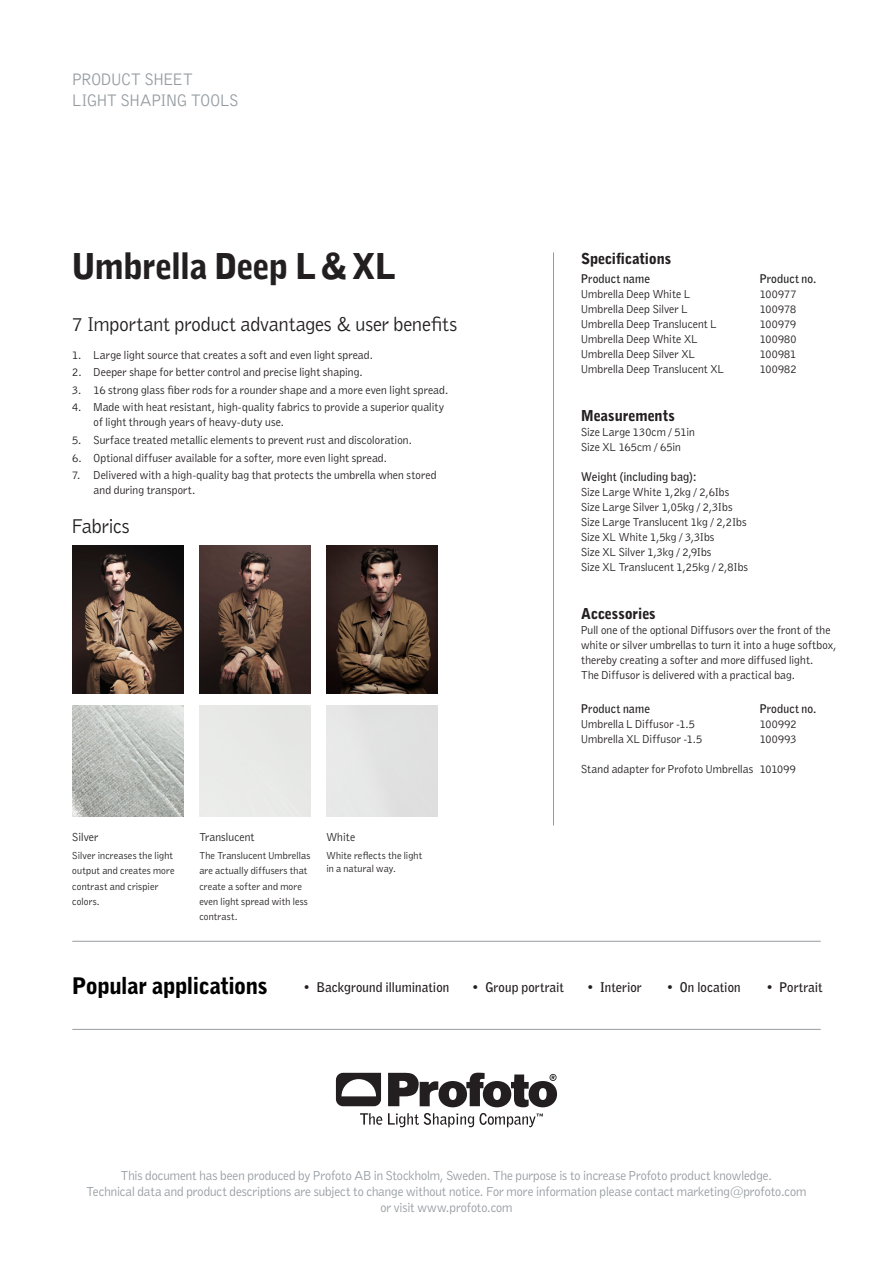
<style>
.page{position:relative;width:893px;height:1263px;background:#fff}
.page>*{position:absolute;margin:0;border:0;box-sizing:border-box;transform-origin:0 0}
.main_body{font:900 35.55px "Bell Gothic Profoto";letter-spacing:-.005em;color:#231f20}
.Rubrik_4_Mellan{font:900 22.8px "Bell Gothic Profoto";letter-spacing:-.005em;color:#000}
.Brödtext_Punkter{font:20.7px "Bell Gothic Profoto";color:#231f20}
.PRODUCT_SHEET{font:17.25px "Bell Gothic Profoto";letter-spacing:.015em;color:#959ca1}
.Rubrik_5_Liten{font:900 15px "Bell Gothic Profoto";letter-spacing:.01em;color:#231f20}
.t1{font:13.5px/16.2px "Bell Gothic Profoto";color:#959ca1;text-align:center}
.t2{font:700 13.35px "Bell Gothic Profoto";letter-spacing:.01em;color:#231f20}
.Brödtext_Specificati{font:12px/15px "Bell Gothic Profoto";letter-spacing:.015em;color:#231f20}
.Brödtext_Specificati-2{font:700 12px "Bell Gothic Profoto";letter-spacing:.015em;color:#231f20}
.Brödtext_Punkter-2{font:10.5px/12.6px "Bell Gothic Profoto";letter-spacing:.02em;color:#231f20}
</style>
<div class="page">
<svg style="left:360px;top:1113px;width:22px;height:12px"></svg>
<svg style="left:336px;top:1073px;width:45px;height:33px"></svg>
<svg style="left:388px;top:1073px;width:169px;height:34px"></svg>
<svg style="left:388px;top:1113px;width:155px;height:14px"></svg>
<hr style="left:72px;top:1029px;width:749px;height:1px;background:#959ca1">
<hr style="left:72px;top:941px;width:749px;height:1px;background:#959ca1">
<hr style="left:553px;top:252px;width:1px;height:573px;background:#959ca1">
<img style="left:72px;top:545px;width:111px;height:148px">
<img style="left:326px;top:545px;width:111px;height:148px">
<img style="left:199px;top:545px;width:111px;height:148px">
<img style="left:72px;top:705px;width:111px;height:111px">
<p class="PRODUCT_SHEET" style="left:72px;top:69px;width:122px">PRODUCT SHEET</p>
<p class="PRODUCT_SHEET" style="left:72px;top:90px;width:167px">LIGHT SHAPING TOOLS</p>
<p class="main_body" style="left:72px;top:244px;width:325px">Umbrella Deep L&amp;XL</p>
<p class="Brödtext_Punkter" style="left:72px;top:311px;width:386px">7 Important product advantages &amp; user benefits</p>
<p class="Brödtext_Specificati" style="left:72px;top:347px;width:302px">1. Large light source that creates a soft and even light spread.</p>
<p class="Brödtext_Specificati" style="left:72px;top:365px;width:292px">2. Deeper shape for better control and precise light shaping.</p>
<p class="Brödtext_Specificati" style="left:72px;top:382px;width:378px">3. 16 strong glass fiber rods for a rounder shape and a more even light spread.</p>
<p class="Brödtext_Specificati" style="left:94px;top:400px;width:352px;text-indent:-21px">4. Made with heat resistant, high-quality fabrics to provide a superior quality of light through years of heavy-duty use.</p>
<p class="Brödtext_Specificati" style="left:72px;top:432px;width:341px">5. Surface treated metallic elements to prevent rust and discoloration.</p>
<p class="Brödtext_Specificati" style="left:72px;top:450px;width:316px">6. Optional diffuser available for a softer, more even light spread.</p>
<p class="Brödtext_Specificati" style="left:94px;top:467px;width:344px;text-indent:-21px">7. Delivered with a high-quality bag that protects the umbrella when stored and during transport.</p>
<p class="Brödtext_Punkter" style="left:72px;top:513px;width:59px">Fabrics</p>
<p class="Brödtext_Specificati" style="left:72px;top:829px;width:28px">Silver</p>
<p class="Brödtext_Specificati" style="left:199px;top:829px;width:57px">Translucent</p>
<p class="Brödtext_Specificati" style="left:326px;top:829px;width:30px">White</p>
<p class="Brödtext_Punkter-2" style="left:72px;top:849px;width:102px">Silver increases the light</p>
<p class="Brödtext_Punkter-2" style="left:72px;top:864px;width:104px">output and creates more</p>
<p class="Brödtext_Punkter-2" style="left:72px;top:879px;width:88px">contrast and crispier</p>
<p class="Brödtext_Punkter-2" style="left:72px;top:894px;width:29px">colors.</p>
<p class="Brödtext_Punkter-2" style="left:199px;top:849px;width:113px">The Translucent Umbrellas</p>
<p class="Brödtext_Punkter-2" style="left:199px;top:864px;width:109px">are actually diffusers that</p>
<p class="Brödtext_Punkter-2" style="left:199px;top:879px;width:104px">create a softer and more</p>
<p class="Brödtext_Punkter-2" style="left:199px;top:894px;width:110px">even light spread with less</p>
<p class="Brödtext_Punkter-2" style="left:199px;top:910px;width:40px">contrast.</p>
<p class="Brödtext_Punkter-2" style="left:326px;top:849px;width:97px">White reflects the light in a natural way.</p>
<p class="Rubrik_5_Liten" style="left:581px;top:249px;width:91px">Specifications</p>
<p class="Brödtext_Specificati-2" style="left:581px;top:271px;width:70px">Product name</p>
<p class="Brödtext_Specificati-2" style="left:760px;top:271px;width:58px">Product no.</p>
<p class="Brödtext_Specificati" style="left:581px;top:286px;width:110px">Umbrella Deep White L</p>
<p class="Brödtext_Specificati" style="left:760px;top:286px;width:38px">100977</p>
<p class="Brödtext_Specificati" style="left:581px;top:301px;width:108px">Umbrella Deep Silver L</p>
<p class="Brödtext_Specificati" style="left:760px;top:301px;width:38px">100978</p>
<p class="Brödtext_Specificati" style="left:581px;top:316px;width:137px">Umbrella Deep Translucent L</p>
<p class="Brödtext_Specificati" style="left:760px;top:316px;width:38px">100979</p>
<p class="Brödtext_Specificati" style="left:581px;top:331px;width:118px">Umbrella Deep White XL</p>
<p class="Brödtext_Specificati" style="left:760px;top:331px;width:38px">100980</p>
<p class="Brödtext_Specificati" style="left:581px;top:346px;width:115px">Umbrella Deep Silver XL</p>
<p class="Brödtext_Specificati" style="left:760px;top:346px;width:38px">100981</p>
<p class="Brödtext_Specificati" style="left:581px;top:361px;width:144px">Umbrella Deep Translucent XL</p>
<p class="Brödtext_Specificati" style="left:760px;top:361px;width:38px">100982</p>
<p class="Rubrik_5_Liten" style="left:581px;top:406px;width:95px">Measurements</p>
<p class="Brödtext_Specificati" style="left:581px;top:424px;width:115px">Size Large 130cm / 51in</p>
<p class="Brödtext_Specificati" style="left:581px;top:439px;width:101px">Size XL 165cm / 65in</p>
<p class="Brödtext_Specificati-2" style="left:581px;top:469px;width:117px">Weight (including bag):</p>
<p class="Brödtext_Specificati" style="left:581px;top:484px;width:150px">Size Large White 1,2kg / 2,6Ibs</p>
<p class="Brödtext_Specificati" style="left:581px;top:499px;width:153px">Size Large Silver 1,05kg / 2,3Ibs</p>
<p class="Brödtext_Specificati" style="left:581px;top:514px;width:167px">Size Large Translucent 1kg / 2,2Ibs</p>
<p class="Brödtext_Specificati" style="left:581px;top:529px;width:135px">Size XL White 1,5kg / 3,3Ibs</p>
<p class="Brödtext_Specificati" style="left:581px;top:544px;width:132px">Size XL Silver 1,3kg / 2,9Ibs</p>
<p class="Brödtext_Specificati" style="left:581px;top:559px;width:168px">Size XL Translucent 1,25kg / 2,8Ibs</p>
<p class="Rubrik_5_Liten" style="left:581px;top:604px;width:76px">Accessories</p>
<p class="Brödtext_Specificati" style="left:581px;top:622px;width:257px">Pull one of the optional Diffusors over the front of the white or silver umbrellas to turn it into a huge softbox, thereby creating a softer and more diffused light.<br>The Diffusor is delivered with a practical bag.</p>
<p class="Brödtext_Specificati-2" style="left:581px;top:701px;width:70px">Product name</p>
<p class="Brödtext_Specificati-2" style="left:760px;top:701px;width:58px">Product no.</p>
<p class="Brödtext_Specificati" style="left:581px;top:716px;width:115px">Umbrella L Diffusor -1.5</p>
<p class="Brödtext_Specificati" style="left:760px;top:716px;width:38px">100992</p>
<p class="Brödtext_Specificati" style="left:581px;top:731px;width:123px">Umbrella XL Diffusor -1.5</p>
<p class="Brödtext_Specificati" style="left:760px;top:731px;width:38px">100993</p>
<p class="Brödtext_Specificati" style="left:581px;top:761px;width:216px">Stand adapter for Profoto Umbrellas 101099</p>
<p class="Rubrik_4_Mellan" style="left:72px;top:971px;width:197px">Popular applications</p>
<p class="t2" style="left:303px;top:979px;width:148px">• Background illumination</p>
<p class="t2" style="left:472px;top:979px;width:94px">• Group portrait</p>
<p class="t2" style="left:586px;top:979px;width:57px">• Interior</p>
<p class="t2" style="left:666px;top:979px;width:76px">• On location</p>
<p class="t2" style="left:766px;top:979px;width:58px">• Portrait</p>
<p class="t1" style="left:87px;top:1166px;width:721px">This document has been produced by Profoto AB in Stockholm, Sweden. The purpose is to increase Profoto product knowledge.<br>Technical data and product descriptions are subject to change without notice. For more information please contact marketing@profoto.com or visit www.profoto.com</p>
</div>
